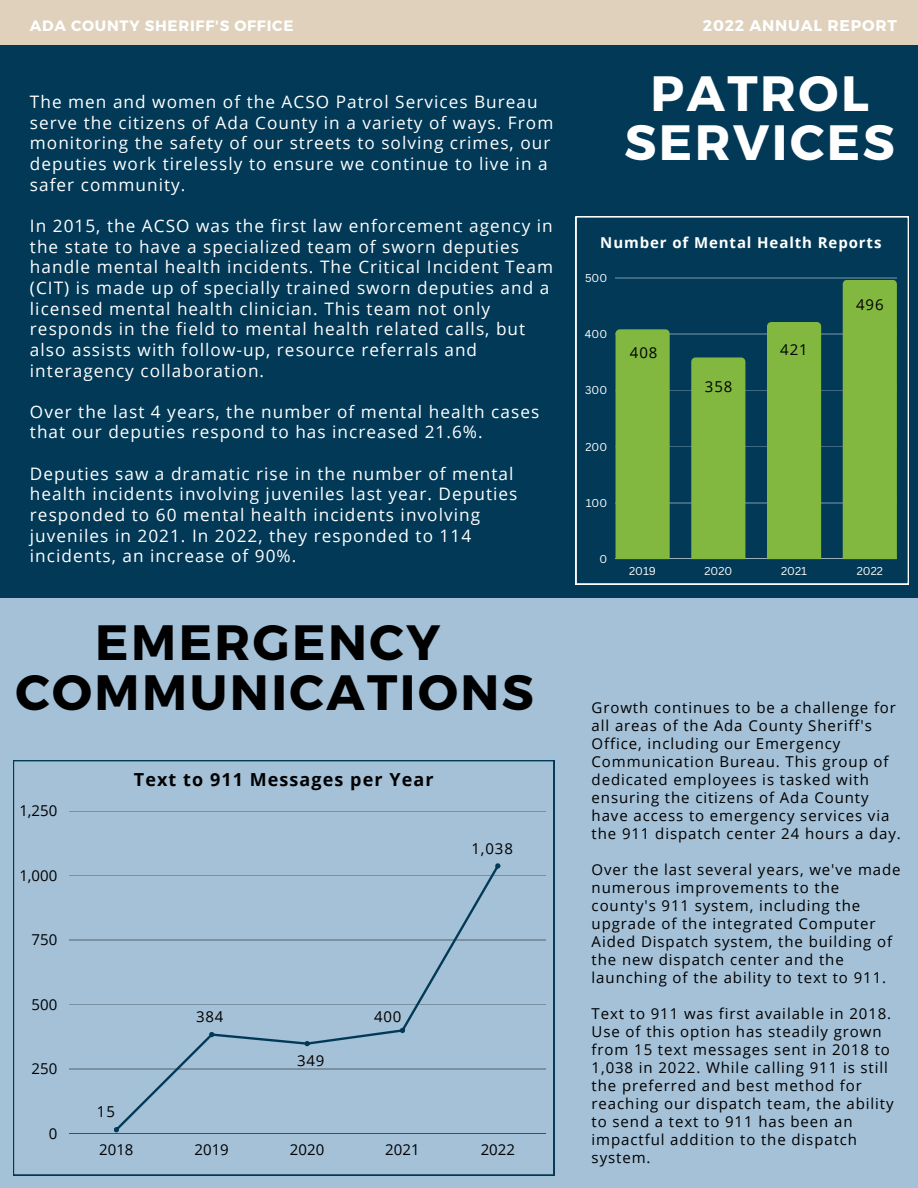
<style>
.page{position:relative;width:918px;height:1188px;background:#013957}
.page>*{position:absolute;margin:0;border:0;box-sizing:border-box;transform-origin:0 0}
.t1{font:700 49.65px "Montserrat";letter-spacing:.05em;color:#000}
.t2{font:700 49.65px "Montserrat";letter-spacing:.05em;color:#fff}
.t3{font:700 18px "Open Sans";letter-spacing:.06em;color:#000}
.t4{font:17.25px/20.7px "Open Sans";letter-spacing:.06em;color:#fff}
.t5{font:700 15.6px "Montserrat";letter-spacing:.05em;color:#fff}
.t6{font:15px/18px "Open Sans";letter-spacing:.06em;color:#000}
.t7{font:700 15px "Open Sans";letter-spacing:.06em;color:#fff}
.t8{font:700 15px "Montserrat";letter-spacing:.05em;color:#fff}
.t9{font:11.1px "Canva Sans";color:#fff}
</style>
<div class="page">
<div style="left:0;top:0;width:918px;height:44px;background:#dfd1bc"></div>
<div style="left:0;top:598px;width:918px;height:590px;background:#a4c1d7"></div>
<svg style="left:13px;top:760px;width:541px;height:415px"></svg>
<hr style="left:69px;top:811px;width:476px;height:1px;background:#000">
<hr style="left:69px;top:875px;width:476px;height:1px;background:#000">
<hr style="left:69px;top:940px;width:476px;height:1px;background:#000">
<hr style="left:69px;top:1004px;width:476px;height:1px;background:#000">
<hr style="left:69px;top:1069px;width:476px;height:1px;background:#000">
<hr style="left:69px;top:1133px;width:476px;height:1px;background:#000">
<svg style="left:114px;top:863px;width:386px;height:269px"></svg>
<svg style="left:576px;top:216px;width:333px;height:368px"></svg>
<p class="t8" style="left:30px;top:16px;width:265px">ADA COUNTY SHERIFF'S OFFICE</p>
<p class="t5" style="left:703px;top:16px;width:195px">2022 ANNUAL REPORT</p>
<p class="t4" style="left:30px;top:91px;width:525px">The men and women of the ACSO Patrol Services Bureau serve the citizens of Ada County in a variety of ways. From monitoring the safety of our streets to solving crimes, our deputies work tirelessly to ensure we continue to live in a safer community.</p>
<p class="t4" style="left:30px;top:215px;width:525px">In 2015, the ACSO was the first law enforcement agency in the state to have a specialized team of sworn deputies handle mental health incidents. The Critical Incident Team (CIT) is made up of specially trained sworn deputies and a licensed mental health clinician. This team not only responds in the field to mental health related calls, but also assists with follow-up, resource referrals and interagency collaboration.</p>
<p class="t4" style="left:30px;top:401px;width:511px">Over the last 4 years, the number of mental health cases that our deputies respond to has increased 21.6%.</p>
<p class="t4" style="left:30px;top:463px;width:489px">Deputies saw a dramatic rise in the number of mental health incidents involving juveniles last year. Deputies responded to 60 mental health incidents involving juveniles in 2021. In 2022, they responded to 114 incidents, an increase of 90%.</p>
<p class="t1" style="left:95px;top:610px;width:346px">EMERGENCY</p>
<p class="t1" style="left:15px;top:660px;width:520px">COMMUNICATIONS</p>
<p class="t6" style="left:19px;top:801px;width:39px">1,250</p>
<p class="t6" style="left:19px;top:866px;width:39px">1,000</p>
<p class="t6" style="left:32px;top:930px;width:27px">750</p>
<p class="t6" style="left:32px;top:995px;width:27px">500</p>
<p class="t6" style="left:32px;top:1059px;width:27px">250</p>
<p class="t6" style="left:49px;top:1124px;width:10px">0</p>
<p class="t3" style="left:134px;top:767px;width:301px">Text to 911 Messages per Year</p>
<p class="t6" style="left:471px;top:839px;width:43px">1,038</p>
<p class="t6" style="left:97px;top:1102px;width:20px">15</p>
<p class="t6" style="left:196px;top:1007px;width:29px">384</p>
<p class="t6" style="left:297px;top:1051px;width:29px">349</p>
<p class="t6" style="left:374px;top:1007px;width:29px">400</p>
<p class="t6" style="left:99px;top:1140px;width:36px">2018</p>
<p class="t6" style="left:195px;top:1140px;width:36px">2019</p>
<p class="t6" style="left:290px;top:1140px;width:36px">2020</p>
<p class="t6" style="left:385px;top:1140px;width:36px">2021</p>
<p class="t6" style="left:481px;top:1140px;width:36px">2022</p>
<p class="t2" style="left:651px;top:61px;width:220px">PATROL</p>
<p class="t2" style="left:625px;top:110px;width:272px">SERVICES</p>
<p class="t7" style="left:600px;top:231px;width:283px">Number of Mental Health Reports</p>
<p class="t9" style="left:585px;top:270px;width:24px">500</p>
<p class="t9" style="left:585px;top:326px;width:24px">400</p>
<p class="t9" style="left:585px;top:382px;width:24px">300</p>
<p class="t9" style="left:586px;top:439px;width:23px">200</p>
<p class="t9" style="left:586px;top:495px;width:23px">100</p>
<p class="t9" style="left:599px;top:551px;width:9px">0</p>
<p class="t6" style="left:630px;top:343px;width:29px">408</p>
<p class="t6" style="left:705px;top:377px;width:29px">358</p>
<p class="t6" style="left:780px;top:340px;width:29px">421</p>
<p class="t6" style="left:856px;top:296px;width:29px">496</p>
<p class="t9" style="left:629px;top:563px;width:28px">2019</p>
<p class="t9" style="left:704px;top:563px;width:29px">2020</p>
<p class="t9" style="left:781px;top:563px;width:27px">2021</p>
<p class="t9" style="left:857px;top:563px;width:28px">2022</p>
<p class="t6" style="left:592px;top:698px;width:311px">Growth continues to be a challenge for all areas of the Ada County Sheriff's Office, including our Emergency Communication Bureau. This group of dedicated employees is tasked with ensuring the citizens of Ada County have access to emergency services via the 911 dispatch center 24 hours a day.</p>
<p class="t6" style="left:592px;top:860px;width:310px">Over the last several years, we've made numerous improvements to the county's 911 system, including the upgrade of the integrated Computer Aided Dispatch system, the building of the new dispatch center and the launching of the ability to text to 911.</p>
<p class="t6" style="left:592px;top:1004px;width:304px">Text to 911 was first available in 2018.<br>Use of this option has steadily grown from 15 text messages sent in 2018 to 1,038 in 2022. While calling 911 is still the preferred and best method for reaching our dispatch team, the ability to send a text to 911 has been an impactful addition to the dispatch system.</p>
</div>
